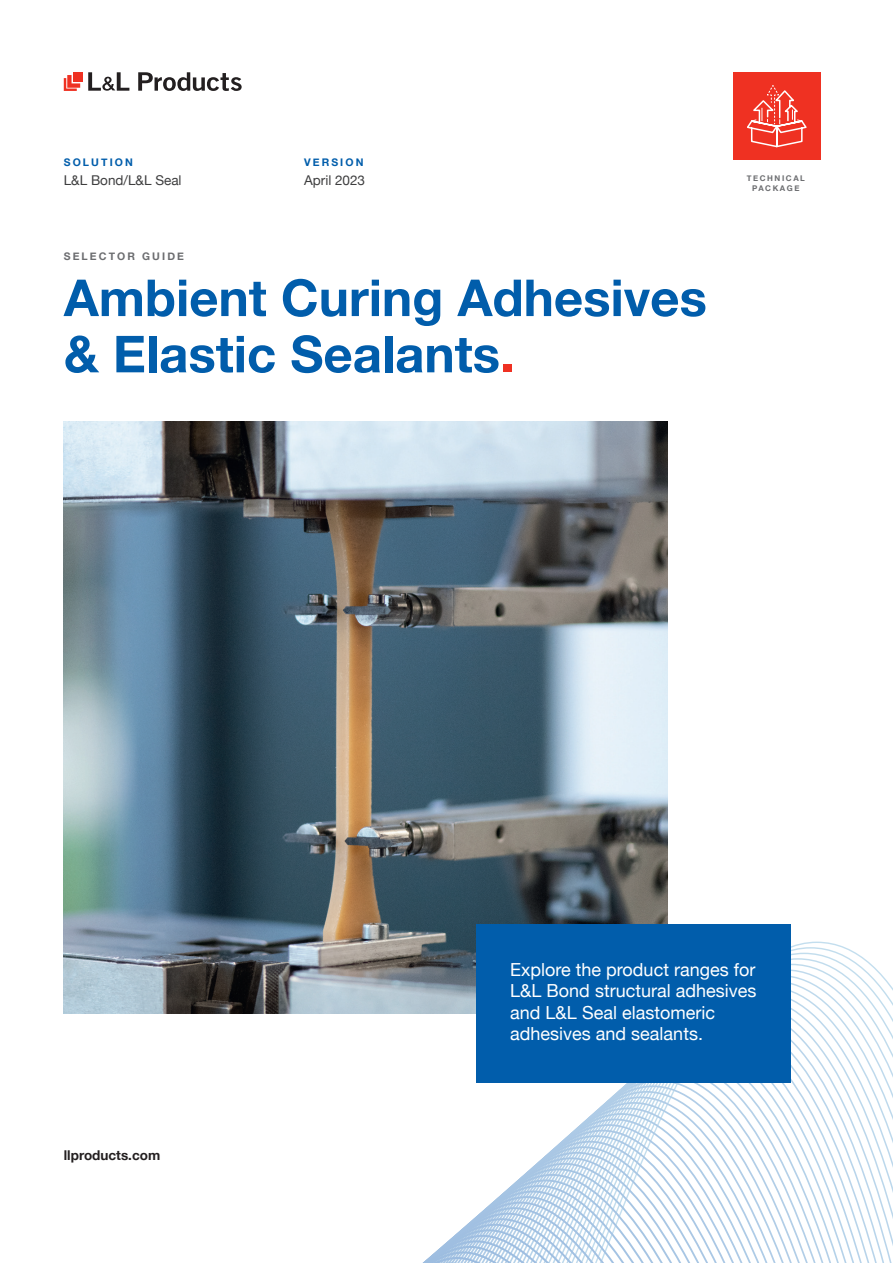
<style>
.page{position:relative;width:893px;height:1263px;background:#fff}
.page>*{position:absolute;margin:0;border:0;box-sizing:border-box;transform-origin:0 0}
.t1{font:700 51px/56.2px "Helvetica Neue";color:#015dab}
.t2{font:18px/21.6px "Helvetica Neue";color:#fff}
.t3{font:13.5px "Helvetica Neue";color:#3e3e3f}
.t4{font:700 13.5px "Helvetica Neue";color:#231f20}
.t5{font:700 10.5px "Helvetica Neue";letter-spacing:.2em;color:#015dab}
.t6{font:700 10.5px "Helvetica Neue";letter-spacing:.2em;color:#6c6d70}
.t7{font:700 7.8px/10.2px "Helvetica Neue";letter-spacing:.2em;color:#6c6d70;text-align:center}
.s1{color:#ef3122}
</style>
<div class="page">
<svg style="left:611px;top:1082px;width:282px;height:15px"></svg>
<svg style="left:596px;top:1097px;width:297px;height:14px"></svg>
<svg style="left:580px;top:1111px;width:313px;height:14px"></svg>
<svg style="left:564px;top:1125px;width:329px;height:14px"></svg>
<svg style="left:547px;top:1139px;width:346px;height:15px"></svg>
<svg style="left:531px;top:1154px;width:362px;height:14px"></svg>
<svg style="left:515px;top:1168px;width:376px;height:14px"></svg>
<svg style="left:499px;top:1182px;width:394px;height:14px"></svg>
<svg style="left:422px;top:1196px;width:471px;height:67px"></svg>
<img style="left:64px;top:421px;width:604px;height:593px">
<div style="left:476px;top:924px;width:314px;height:159px;background:#015dab"></div>
<div style="left:733px;top:72px;width:88px;height:88px;background:#ef3122"></div>
<svg style="left:138px;top:72px;width:104px;height:19px"></svg>
<svg style="left:88px;top:72px;width:41px;height:19px"></svg>
<div style="left:73px;top:72px;width:10px;height:10px;background:#ef3122"></div>
<svg style="left:64px;top:75px;width:16px;height:16px"></svg>
<svg style="left:747px;top:85px;width:60px;height:63px"></svg>
<p class="t5" style="left:64px;top:154px;width:71px">SOLUTION</p>
<p class="t3" style="left:64px;top:170px;width:119px">L&amp;L Bond/L&amp;L Seal</p>
<p class="t6" style="left:64px;top:248px;width:122px">SELECTOR GUIDE</p>
<p class="t5" style="left:304px;top:154px;width:61px">VERSION</p>
<p class="t3" style="left:304px;top:170px;width:63px">April 2023</p>
<h1 class="t1" style="left:64px;top:271px;width:645px">Ambient Curing Adhesives &amp; Elastic Sealants<span class="s1">.</span></h1>
<p class="t7" style="left:747px;top:173px;width:60px">TECHNICAL<br>PACKAGE</p>
<p class="t4" style="left:64px;top:1144px;width:98px">llproducts.com</p>
<p class="t2" style="left:510px;top:959px;width:248px">Explore the product ranges for<br>L&amp;L Bond structural adhesives and L&amp;L Seal elastomeric adhesives and sealants.</p>
</div>
